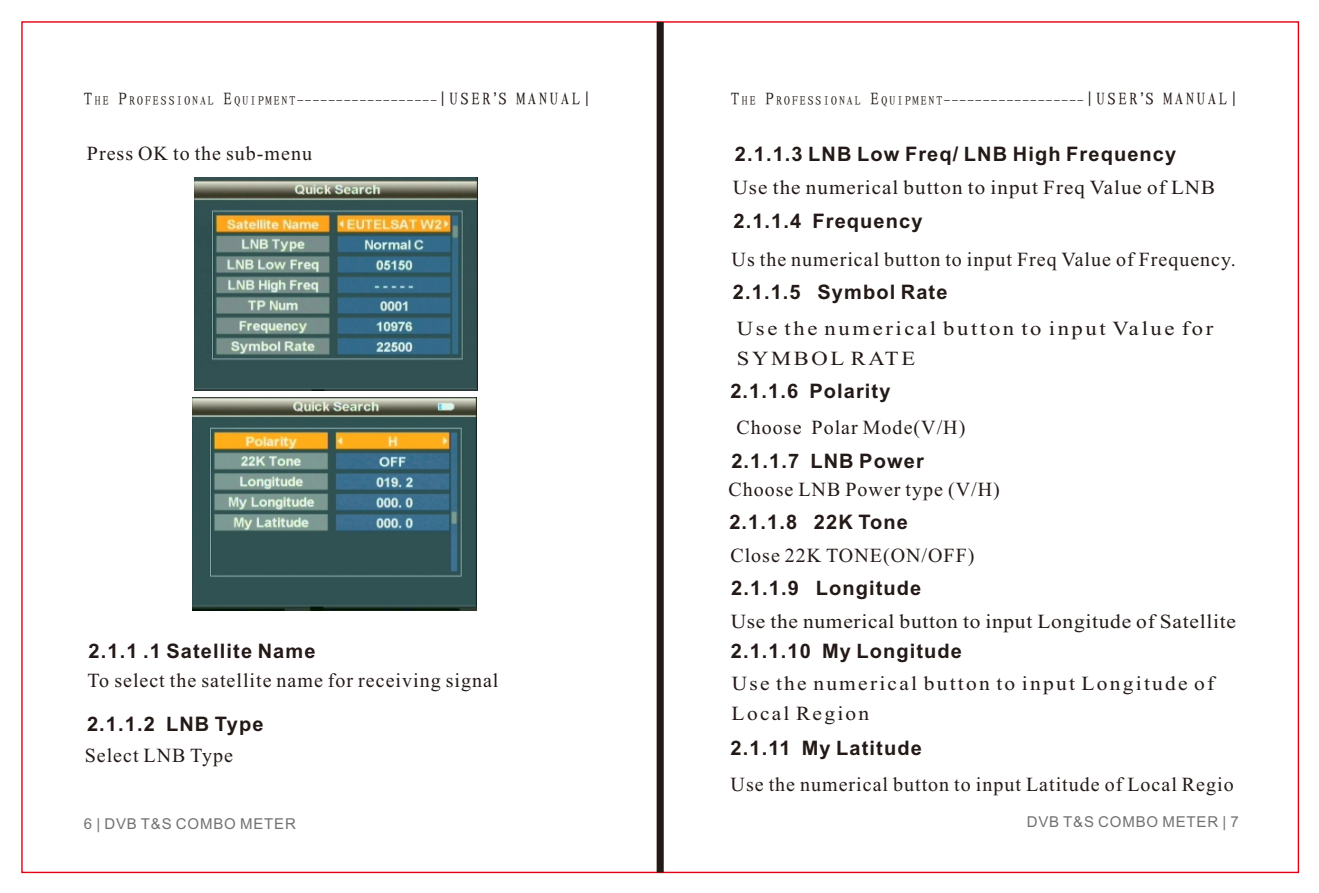
<style>
.page{position:relative;width:1319px;height:893px;background:#fff}
.page>*{position:absolute;margin:0;border:0;box-sizing:border-box;transform-origin:0 0}
.t1{font:20px "Times New Roman";letter-spacing:.05em;color:#231916}
.t2{font:700 20px "Arial";letter-spacing:.055em;color:#231916}
.t3{font:20px/30.2px "Times New Roman";letter-spacing:.105em;color:#231916;scale:1.07 1}
.t4{font:20px "Times New Roman";letter-spacing:.05em;color:#231916;scale:1.07 1}
.t5{font:20px/30.2px "Times New Roman";letter-spacing:.115em;color:#231916;scale:1.13 1}
.t6{font:20px "Times New Roman";letter-spacing:.05em;color:#231916;scale:1.05 1}
.t7{font:15px "Arial";letter-spacing:.055em;color:#727272}
.t8{font:12.5px "Fang Song GB2312";letter-spacing:.1em;color:#231916;scale:1.05 1}
.s1{font-size:17.5px}
.s2{font-family:"Arial";font-size:17.5px}
</style>
<div class="page">
<div style="left:656px;top:22px;width:7px;height:850px;background:#231916"></div>
<img style="left:193px;top:398px;width:283px;height:213px">
<img style="left:194px;top:177px;width:284px;height:213px">
<p class="t8" style="left:84px;top:94px;width:485px"><span class="s1">T</span>HE <span class="s1">P</span>ROFESSIONAL <span class="s1">E</span>QUIPMENT------------------<span class="s1">|USER</span><span class="s2">’</span><span class="s1">S MANUAL|</span></p>
<p class="t8" style="left:730px;top:94px;width:485px"><span class="s1">T</span>HE <span class="s1">P</span>ROFESSIONAL <span class="s1">E</span>QUIPMENT------------------<span class="s1">|USER</span><span class="s2">’</span><span class="s1">S MANUAL|</span></p>
<p class="t1" style="left:87px;top:146px;width:226px">Press OK to the sub-menu</p>
<p class="t2" style="left:89px;top:643px;width:228px">2.1.1 .1 Satellite Name</p>
<p class="t1" style="left:87px;top:673px;width:412px">To select the satellite name for receiving signal</p>
<p class="t2" style="left:87px;top:717px;width:178px">2.1.1.2 LNB Type</p>
<p class="t1" style="left:85px;top:748px;width:150px">Select LNB Type</p>
<p class="t2" style="left:734px;top:147px;width:443px">2.1.1.3 LNB Low Freq/ LNB High Frequency</p>
<p class="t6" style="left:732px;top:180px;width:461px">Use the numerical button to input Freq Value of LNB</p>
<p class="t2" style="left:733px;top:213px;width:190px">2.1.1.4 Frequency</p>
<p class="t1" style="left:731px;top:252px;width:505px">Us the numerical button to input Freq Value of Frequency.</p>
<p class="t2" style="left:732px;top:285px;width:216px">2.1.1.5 Symbol Rate</p>
<p class="t5" style="left:736px;top:315px;width:423px">Use the numerical button to input Value for<br>SYMBOL RATE</p>
<p class="t2" style="left:730px;top:383px;width:162px">2.1.1.6 Polarity</p>
<p class="t1" style="left:736px;top:420px;width:230px">Choose Polar Mode(V/H)</p>
<p class="t2" style="left:731px;top:453px;width:194px">2.1.1.7 LNB Power</p>
<p class="t1" style="left:728px;top:482px;width:273px">Choose LNB Power type (V/H)</p>
<p class="t2" style="left:729px;top:514px;width:180px">2.1.1.8 22K Tone</p>
<p class="t1" style="left:730px;top:548px;width:246px">Close 22K TONE(ON/OFF)</p>
<p class="t2" style="left:731px;top:581px;width:192px">2.1.1.9 Longitude</p>
<p class="t4" style="left:730px;top:615px;width:473px">Use the numerical button to input Longitude of Satellite</p>
<p class="t2" style="left:730px;top:643px;width:233px">2.1.1.10 My Longitude</p>
<p class="t3" style="left:731px;top:670px;width:452px">Use the numerical button to input Longitude of<br>Local Region</p>
<p class="t2" style="left:730px;top:741px;width:193px">2.1.11 My Latitude</p>
<p class="t1" style="left:730px;top:777px;width:504px">Use the numerical button to input Latitude of Local Regio</p>
<p class="t7" style="left:84px;top:818px;width:213px">6 | DVB T&amp;S COMBO METER</p>
<p class="t7" style="left:1026px;top:816px;width:213px">DVB T&amp;S COMBO METER | 7</p>
</div>
